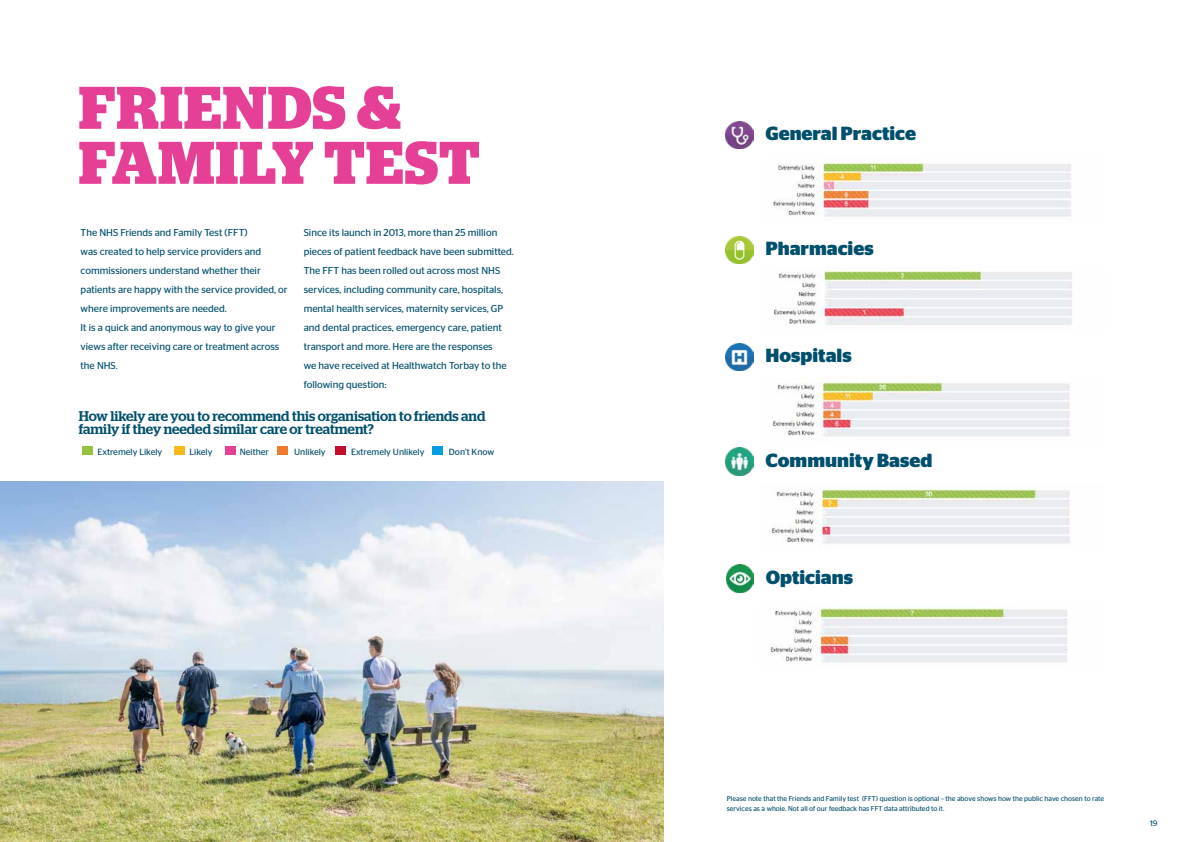
<style>
.page{position:relative;width:1191px;height:842px;background:#fff}
.page>*{position:absolute;margin:0;border:0;box-sizing:border-box;transform-origin:0 0}
.t1{font:700 60px/55px "Stag";letter-spacing:.02em;color:#e64096}
.t2{font:700 19px "Stag Sans";color:#004f6d}
.t3{font:500 14px/13px "Stag";color:#004f6d}
.t4{font:10px/19px "Stag Sans";color:#004f6d}
.t5{font:9px "Stag Sans";color:#004f6d}
.t6{font:8px "Stag Sans";color:#004f6d}
.t7{font:7px/10px "Stag Sans";color:#004f6d}
</style>
<div class="page">
<img style="left:726px;top:121px;width:27px;height:28px">
<img style="left:726px;top:236px;width:27px;height:28px">
<img style="left:726px;top:448px;width:27px;height:28px">
<img style="left:726px;top:565px;width:27px;height:27px">
<img style="left:726px;top:343px;width:27px;height:28px">
<div style="left:432px;top:447px;width:11px;height:8px;background:#009fe3"></div>
<img style="left:0;top:482px;width:663px;height:360px">
<div style="left:335px;top:447px;width:10px;height:8px;background:#c40d29"></div>
<div style="left:277px;top:447px;width:11px;height:8px;background:#ee7a2d"></div>
<div style="left:225px;top:447px;width:11px;height:8px;background:#e64096"></div>
<div style="left:174px;top:447px;width:11px;height:8px;background:#fbb818"></div>
<div style="left:82px;top:447px;width:10px;height:8px;background:#95c241"></div>
<img style="left:774px;top:270px;width:298px;height:55px">
<img style="left:772px;top:377px;width:298px;height:60px">
<img style="left:771px;top:488px;width:299px;height:56px">
<img style="left:770px;top:607px;width:298px;height:56px">
<img style="left:773px;top:162px;width:298px;height:55px">
<h1 class="t1" style="left:79px;top:80px;width:402px">FRIENDS &amp;<br>FAMILY TEST</h1>
<p class="t4" style="left:81px;top:223px;width:208px">The NHS Friends and Family Test (FFT)<br>was created to help service providers and commissioners understand whether their patients are happy with the service provided, or where improvements are needed.<br>It is a quick and anonymous way to give your views after receiving care or treatment across the NHS.</p>
<p class="t4" style="left:304px;top:222px;width:212px">Since its launch in 2013, more than 25 million pieces of patient feedback have been submitted.<br>The FFT has been rolled out across most NHS services, including community care, hospitals, mental health services, maternity services, GP and dental practices, emergency care, patient transport and more. Here are the responses<br>we have received at Healthwatch Torbay to the following question:</p>
<h3 class="t3" style="left:79px;top:409px;width:408px">How likely are you to recommend this organisation to friends and family if they needed similar care or treatment?</h3>
<p class="t5" style="left:97px;top:447px;width:66px">Extremely Likely</p>
<p class="t5" style="left:190px;top:447px;width:24px">Likely</p>
<p class="t5" style="left:240px;top:447px;width:31px">Neither</p>
<p class="t5" style="left:294px;top:447px;width:33px">Unlikely</p>
<p class="t5" style="left:351px;top:447px;width:75px">Extremely Unlikely</p>
<p class="t5" style="left:449px;top:447px;width:47px">Don’t Know</p>
<h2 class="t2" style="left:765px;top:123px;width:152px">General Practice</h2>
<h2 class="t2" style="left:765px;top:238px;width:110px">Pharmacies</h2>
<h2 class="t2" style="left:765px;top:345px;width:88px">Hospitals</h2>
<h2 class="t2" style="left:765px;top:449px;width:169px">Community Based</h2>
<h2 class="t2" style="left:765px;top:566px;width:89px">Opticians</h2>
<p class="t7" style="left:726px;top:793px;width:379px">Please note that the Friends and Family test (FFT) question is optional – the above shows how the public have chosen to rate services as a whole. Not all of our feedback has FFT data attributed to it.</p>
<p class="t6" style="left:1150px;top:819px;width:9px">19</p>
</div>
